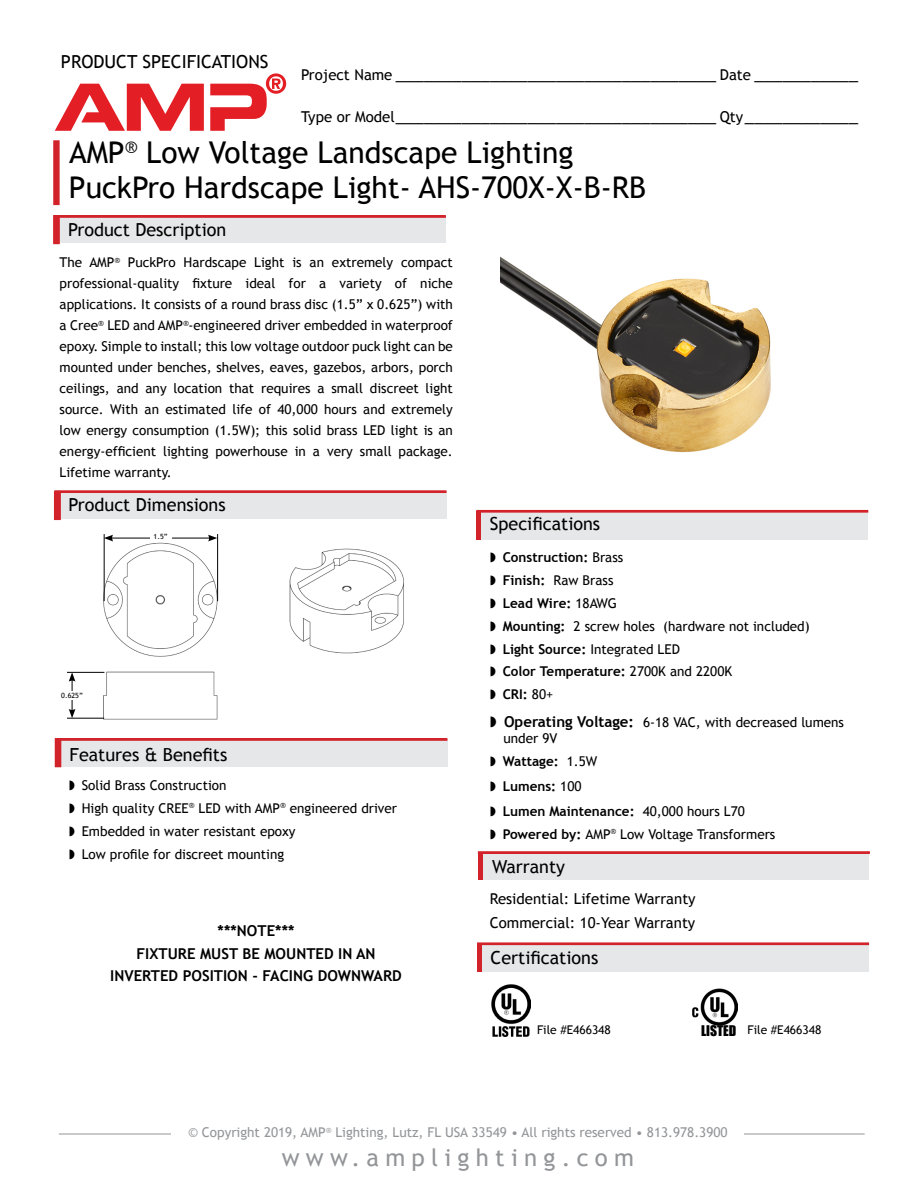
<style>
.page{position:relative;width:918px;height:1188px;background:#fff}
.page>*{position:absolute;margin:0;border:0;box-sizing:border-box;transform-origin:0 0}
.t1{font:30px/34.5px "Trebuchet MS";color:#000}
.t2{font:24px "Trebuchet MS";letter-spacing:.26em;color:#939598}
.t3{font:18px "Trebuchet MS";color:#000}
.t4{font:700 15px/22.5px "Trebuchet MS";color:#000;text-align:center}
.t5{font:15px/24px "Trebuchet MS";color:#000}
.t6{font:13.5px/21px "Trebuchet MS";color:#000}
.t7{font:13.5px "Trebuchet MS";color:#939598}
.t8{font:700 13.5px/24.8px "Trebuchet MS";color:#000}
.t9{font:13.5px "Impact";color:#000}
.t10{font:12px "Trebuchet MS";color:#000}
.t11{font:7.2px "Trebuchet MS";color:#000}
.s1{font-size:15px}
.s2{font-weight:700}
.s3{font-weight:700;font-size:15px}
.s4{font-weight:400}
</style>
<div class="page">
<img style="left:501px;top:257px;width:270px;height:196px">
<hr style="left:59px;top:1134px;width:806px;height:1px;background:#939598">
<div style="left:172px;top:1111px;width:572px;height:70px;background:#fff"></div>
<div style="left:59px;top:216px;width:387px;height:27px;background:#e6e7e8"></div>
<svg style="left:53px;top:215px;width:7px;height:29px"></svg>
<div style="left:61px;top:739px;width:387px;height:28px;background:#e6e7e8"></div>
<div style="left:55px;top:738px;width:6px;height:29px;background:#d2232a"></div>
<svg style="left:53px;top:140px;width:7px;height:65px"></svg>
<div style="left:54px;top:215px;width:392px;height:3px;border:2px solid #d2232a"></div>
<div style="left:55px;top:738px;width:392px;height:3px;border:2px solid #d2232a"></div>
<div style="left:60px;top:492px;width:387px;height:27px;background:#e6e7e8"></div>
<div style="left:54px;top:491px;width:7px;height:29px;background:#d2232a;border:2px solid #d2232a"></div>
<div style="left:54px;top:490px;width:393px;height:3px;border:2px solid #d2232a"></div>
<div style="left:481px;top:511px;width:387px;height:28px;background:#e6e7e8"></div>
<div style="left:476px;top:511px;width:5px;height:28px;background:#d2232a"></div>
<div style="left:476px;top:510px;width:392px;height:3px;border:2px solid #d2232a"></div>
<div style="left:482px;top:853px;width:387px;height:27px;background:#e6e7e8"></div>
<div style="left:478px;top:853px;width:5px;height:27px;background:#d2232a"></div>
<div style="left:478px;top:851px;width:392px;height:3px;border:2px solid #d2232a"></div>
<div style="left:482px;top:944px;width:387px;height:27px;background:#e6e7e8"></div>
<div style="left:477px;top:944px;width:5px;height:27px;background:#d2232a"></div>
<div style="left:477px;top:942px;width:392px;height:3px;border:2px solid #d2232a"></div>
<img style="left:491px;top:984px;width:40px;height:53px">
<img style="left:692px;top:988px;width:45px;height:38px">
<svg style="left:210px;top:73px;width:76px;height:58px"></svg>
<svg style="left:55px;top:84px;width:149px;height:47px"></svg>
<img style="left:95px;top:534px;width:309px;height:186px">
<hr style="left:104px;top:534px;width:1px;height:67px;background:#000">
<hr style="left:217px;top:534px;width:1px;height:67px;background:#000">
<hr style="left:111px;top:538px;width:99px;height:1px;background:#000">
<svg style="left:104px;top:535px;width:9px;height:6px"></svg>
<svg style="left:208px;top:535px;width:9px;height:6px"></svg>
<hr style="left:67px;top:672px;width:37px;height:1px;background:#000">
<hr style="left:67px;top:718px;width:37px;height:1px;background:#000">
<hr style="left:72px;top:679px;width:1px;height:32px;background:#000">
<svg style="left:69px;top:672px;width:6px;height:10px"></svg>
<svg style="left:69px;top:709px;width:6px;height:9px"></svg>
<div style="left:61px;top:691px;width:22px;height:8px;background:#fff"></div>
<div style="left:150px;top:533px;width:21px;height:8px;background:#fff"></div>
<h3 class="t3" style="left:61px;top:51px;width:209px">PRODUCT SPECIFICATIONS</h3>
<h3 class="t3" style="left:301px;top:63px;width:558px"><span class="s1">Project Name</span> __________________________________ <span class="s1">Date</span> ___________</h3>
<h3 class="t3" style="left:301px;top:105px;width:558px"><span class="s1">Type or Model</span>__________________________________ <span class="s1">Qty</span>____________</h3>
<h1 class="t1" style="left:69px;top:136px;width:579px">AMP<sup>®</sup> Low Voltage Landscape Lighting<br>PuckPro Hardscape Light- AHS-700X-X-B-RB</h1>
<h3 class="t3" style="left:68px;top:219px;width:160px">Product Description</h3>
<p class="t6" style="left:60px;top:252px;width:395px;text-align:justify">The AMP<sup>®</sup> PuckPro Hardscape Light is an extremely compact professional-quality fixture ideal for a variety of niche applications. It consists of a round brass disc (1.5” x 0.625”) with a Cree<sup>®</sup> LED and AMP<sup>®</sup>-engineered driver embedded in waterproof epoxy. Simple to install; this low voltage outdoor puck light can be mounted under benches, shelves, eaves, gazebos, arbors, porch ceilings, and any location that requires a small discreet light source. With an estimated life of 40,000 hours and extremely low energy consumption (1.5W); this solid brass LED light is an energy-efficient lighting powerhouse in a very small package.<br>Lifetime warranty.</p>
<h3 class="t3" style="left:69px;top:494px;width:159px">Product Dimensions</h3>
<p class="t11" style="left:61px;top:691px;width:23px">0.625”</p>
<p class="t11" style="left:154px;top:533px;width:15px">1.5”</p>
<h3 class="t3" style="left:70px;top:744px;width:159px">Features &amp; Benefits</h3>
<p class="t6" style="left:69px;top:774px;width:330px;line-height:23px">◗ Solid Brass Construction<br>◗ High quality CREE<sup>®</sup> LED with AMP<sup>®</sup> engineered driver ◗ Embedded in water resistant epoxy<br>◗ Low profile for discreet mounting</p>
<p class="t4" style="left:110px;top:920px;width:293px">***NOTE***<br>FIXTURE MUST BE MOUNTED IN AN<br>INVERTED POSITION - FACING DOWNWARD</p>
<h3 class="t3" style="left:490px;top:513px;width:112px">Specifications</h3>
<p class="t6" style="left:490px;top:546px;width:321px;line-height:23px">◗ <span class="s2">Construction:</span> Brass<br>◗ <span class="s2">Finish:</span> Raw Brass<br>◗ <span class="s2">Lead Wire:</span> 18AWG<br>◗ <span class="s2">Mounting:</span> 2 screw holes (hardware not included) ◗ <span class="s2">Light Source:</span> Integrated LED<br>◗ <span class="s2">Color Temperature:</span> 2700K and 2200K<br>◗ <span class="s2">CRI:</span> 80+</p>
<p class="t6" style="left:504px;top:714px;width:342px;line-height:16.2px;text-indent:-14px">◗ <span class="s3">Operating Voltage:</span> 6-18 VAC, with decreased lumens under 9V</p>
<p class="t8" style="left:490px;top:749px;width:256px">◗ Wattage: <span class="s4">1.5W<br></span>◗ Lumens: <span class="s4">100<br></span>◗ Lumen Maintenance: <span class="s4">40,000 hours L70</span></p>
<p class="t6" style="left:490px;top:824px;width:287px">◗ <span class="s2">Powered by:</span> AMP<sup>®</sup> Low Voltage Transformers</p>
<h3 class="t3" style="left:492px;top:856px;width:75px">Warranty</h3>
<p class="t5" style="left:490px;top:887px;width:207px">Residential: Lifetime Warranty<br>Commercial: 10-Year Warranty</p>
<h3 class="t3" style="left:491px;top:947px;width:109px">Certifications</h3>
<p class="t10" style="left:537px;top:1023px;width:75px">File #E466348</p>
<p class="t10" style="left:748px;top:1023px;width:75px">File #E466348</p>
<p class="t9" style="left:701px;top:1020px;width:37px">LISTED</p>
<p class="t7" style="left:188px;top:1124px;width:541px">© Copyright 2019, AMP<sup>®</sup> Lighting, Lutz, FL USA 33549 • All rights reserved • 813.978.3900</p>
<h2 class="t2" style="left:282px;top:1143px;width:354px">www.amplighting.com</h2>
</div>
